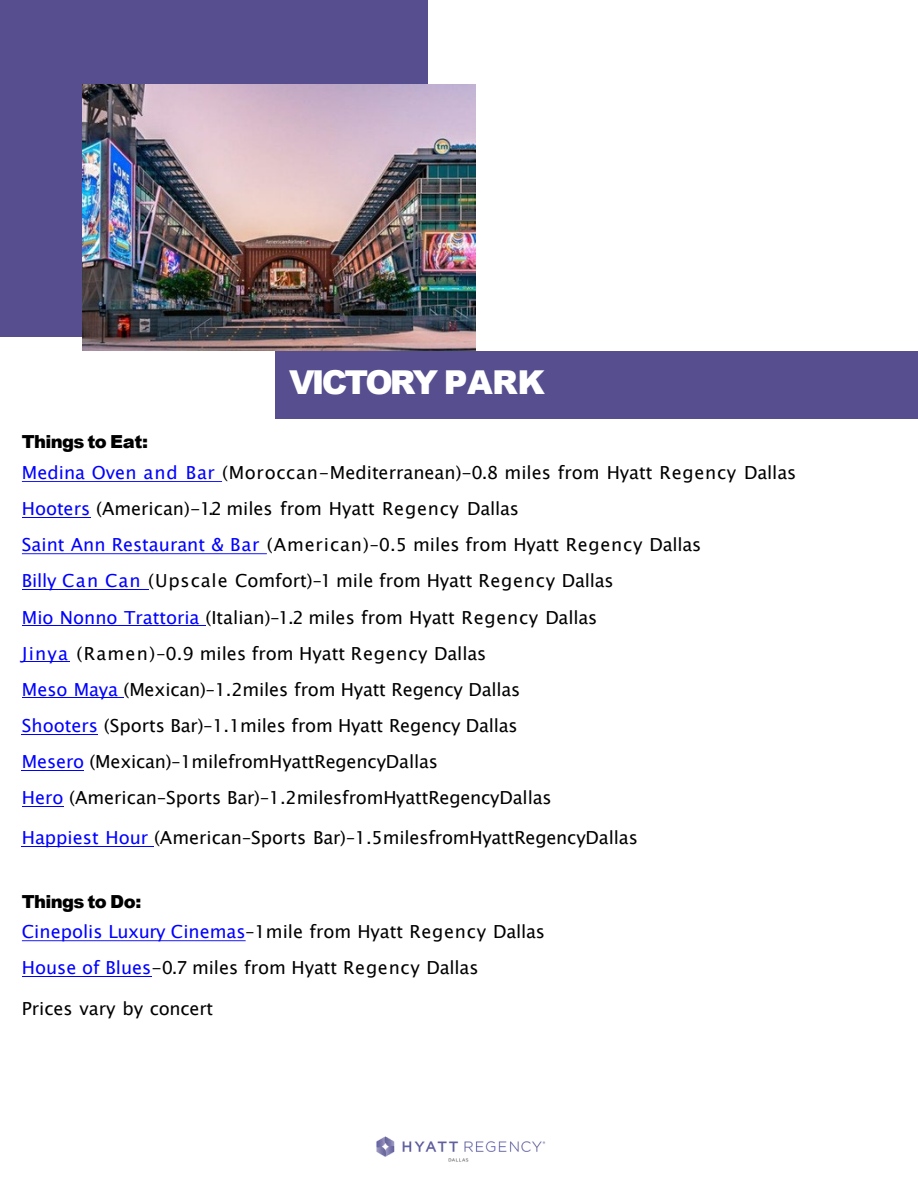
<style>
.page{position:relative;width:918px;height:1188px;background:#fff}
.page>*{position:absolute;margin:0;border:0;box-sizing:border-box;transform-origin:0 0}
.t1{font:900 33px "Arial";letter-spacing:-.09em;color:#fff}
.t2{font:18px/36px "Lucida Sans Unicode";color:#000}
.t3{font:900 18px "Arial";letter-spacing:-.035em;color:#000}
.s1{color:#00f}
</style>
<div class="page">
<div style="left:0;top:0;width:428px;height:337px;background:#564e8e"></div>
<img style="left:83px;top:84px;width:392px;height:267px">
<svg style="left:22px;top:481px;width:200px;height:1px"></svg>
<hr style="left:22px;top:517px;width:68px;height:1px;background:#00f">
<svg style="left:22px;top:553px;width:245px;height:1px"></svg>
<hr style="left:22px;top:589px;width:126px;height:1px;background:#00f">
<hr style="left:22px;top:625px;width:184px;height:1px;background:#00f">
<hr style="left:22px;top:661px;width:47px;height:1px;background:#00f">
<hr style="left:22px;top:697px;width:102px;height:1px;background:#00f">
<hr style="left:22px;top:734px;width:76px;height:1px;background:#00f">
<hr style="left:22px;top:770px;width:62px;height:1px;background:#00f">
<hr style="left:22px;top:806px;width:41px;height:1px;background:#00f">
<hr style="left:22px;top:846px;width:132px;height:1px;background:#00f">
<svg style="left:22px;top:940px;width:224px;height:1px"></svg>
<hr style="left:22px;top:976px;width:130px;height:1px;background:#00f">
<div style="left:276px;top:351px;width:642px;height:67px;background:#564e8e"></div>
<img style="left:376px;top:1136px;width:170px;height:26px">
<h1 class="t1" style="left:289px;top:358px;width:257px">VICTORY PARK</h1>
<p class="t3" style="left:22px;top:429px;width:128px">Things to Eat:</p>
<p class="t2" style="left:22px;top:455px;width:776px"><span class="s1">Medina Oven and Bar</span> (Moroccan-Mediterranean)-0.8 miles from Hyatt Regency Dallas<br><span class="s1">Hooters</span> (American)-1.2 miles from Hyatt Regency Dallas</p>
<p class="t2" style="left:22px;top:527px;width:681px"><span class="s1">Saint Ann Restaurant &amp; Bar</span> (American)–0.5 miles from Hyatt Regency Dallas<br><span class="s1">Billy Can Can</span> (Upscale Comfort)–1 mile from Hyatt Regency Dallas</p>
<p class="t2" style="left:22px;top:599px;width:577px"><span class="s1">Mio Nonno Trattoria</span> (Italian)–1.2 miles from Hyatt Regency Dallas</p>
<p class="t2" style="left:22px;top:635px;width:466px"><span class="s1">Jinya</span> (Ramen)–0.9 miles from Hyatt Regency Dallas</p>
<p class="t2" style="left:22px;top:671px;width:500px"><span class="s1">Meso Maya</span> (Mexican)–1.2miles from Hyatt Regency Dallas<br><span class="s1">Shooters</span> (Sports Bar)–1.1miles from Hyatt Regency Dallas</p>
<p class="t2" style="left:22px;top:744px;width:418px"><span class="s1">Mesero</span> (Mexican)–1milefromHyattRegencyDallas</p>
<p class="t2" style="left:22px;top:780px;width:531px"><span class="s1">Hero</span> (American–Sports Bar)–1.2milesfromHyattRegencyDallas</p>
<p class="t2" style="left:22px;top:820px;width:617px"><span class="s1">Happiest Hour</span> (American–Sports Bar)–1.5milesfromHyattRegencyDallas</p>
<p class="t3" style="left:22px;top:888px;width:121px">Things to Do:</p>
<p class="t2" style="left:22px;top:914px;width:525px"><span class="s1">Cinepolis Luxury Cinemas</span>–1mile from Hyatt Regency Dallas<br><span class="s1">House of Blues</span>-0.7 miles from Hyatt Regency Dallas</p>
<p class="t2" style="left:22px;top:990px;width:193px">Prices vary by concert</p>
</div>
